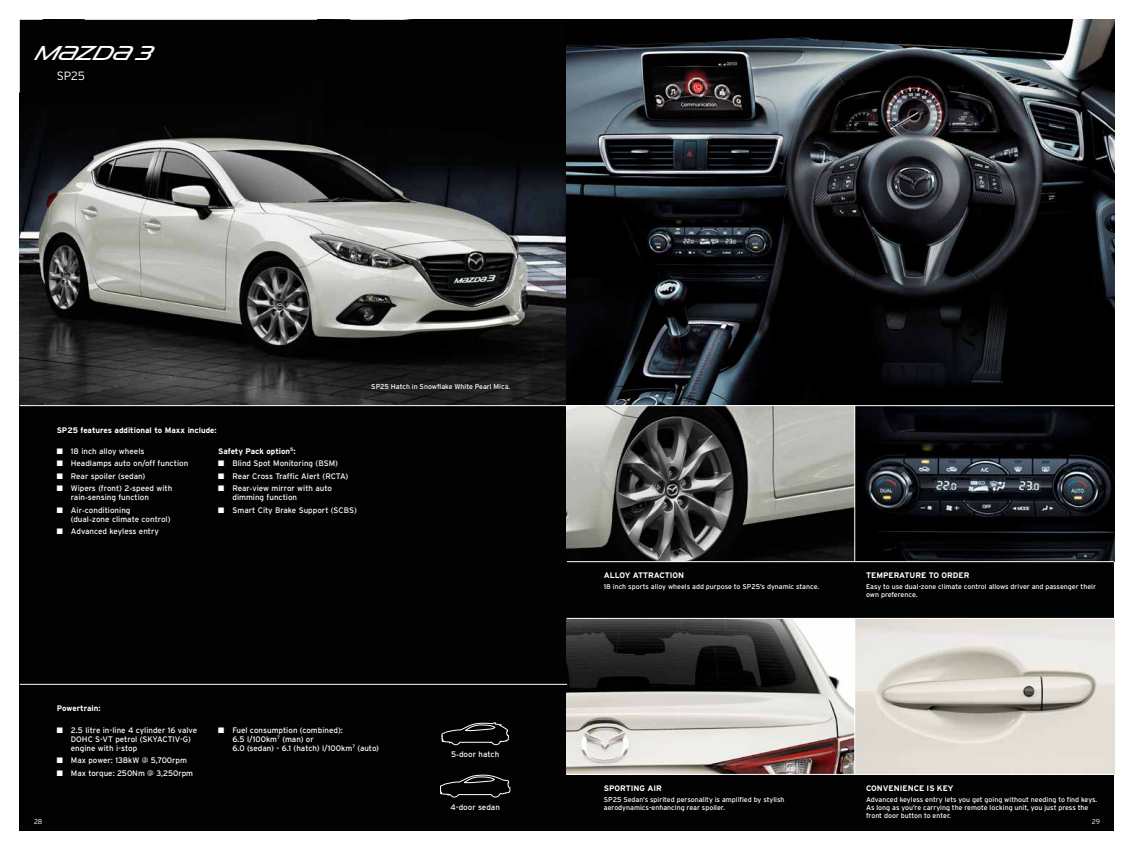
<style>
.page{position:relative;width:1134px;height:851px;background:#fff}
.page>*{position:absolute;margin:0;border:0;box-sizing:border-box;transform-origin:0 0}
.t1{font:20px "Mazda";color:#fff}
.t2{font:300 12px "Interstate";color:#fff}
.t3{font:8px/9px "Interstate";color:#fff}
.t4{font:700 8px "Interstate";color:#fff}
.t5{font:7px/8px "Interstate";color:#fff}
.t6{font:300 7px "Interstate";color:#fff}
</style>
<div class="page">
<div style="left:20px;top:20px;width:1094px;height:811px;background:#020203"></div>
<img style="left:20px;top:20px;width:1094px;height:385px">
<img style="left:567px;top:406px;width:547px;height:155px">
<img style="left:567px;top:619px;width:547px;height:154px">
<hr style="left:20px;top:405px;width:1094px;height:1px;background:#fff">
<hr style="left:567px;top:561px;width:547px;height:1px;background:#fff">
<hr style="left:567px;top:618px;width:547px;height:1px;background:#fff">
<hr style="left:567px;top:773px;width:547px;height:1px;background:#fff">
<hr style="left:854px;top:405px;width:1px;height:156px;background:#fff">
<hr style="left:854px;top:618px;width:1px;height:156px;background:#fff">
<hr style="left:20px;top:683px;width:547px;height:1px;background:#fff">
<svg style="left:20px;top:20px;width:399px;height:85px"></svg>
<svg style="left:442px;top:722px;width:67px;height:23px"></svg>
<svg style="left:440px;top:774px;width:70px;height:23px"></svg>
<h1 class="t1" style="left:37px;top:42px;width:118px">m{zd{ 3</h1>
<h2 class="t2" style="left:57px;top:69px;width:30px">SP25</h2>
<p class="t4" style="left:57px;top:425px;width:162px">SP25 features additional to Maxx include:</p>
<p class="t3" style="left:57px;top:446px;width:89px">■ 18 inch alloy wheels</p>
<p class="t3" style="left:57px;top:459px;width:133px">■ Headlamps auto on/off function</p>
<p class="t3" style="left:57px;top:471px;width:90px">■ Rear spoiler (sedan)</p>
<p class="t3" style="left:71px;top:484px;width:103px;text-indent:-14px">■ Wipers (front) 2-speed with rain-sensing function</p>
<p class="t3" style="left:71px;top:505px;width:101px;text-indent:-14px">■ Air-conditioning (dual-zone climate control)</p>
<p class="t3" style="left:57px;top:527px;width:104px">■ Advanced keyless entry</p>
<p class="t4" style="left:218px;top:446px;width:79px">Safety Pack option<sup>5</sup>:</p>
<p class="t3" style="left:218px;top:459px;width:121px">■ Blind Spot Monitoring (BSM)</p>
<p class="t3" style="left:218px;top:471px;width:132px">■ Rear Cross Traffic Alert (RCTA)</p>
<p class="t3" style="left:232px;top:484px;width:101px;text-indent:-14px">■ Rear-view mirror with auto dimming function</p>
<p class="t3" style="left:218px;top:505px;width:140px">■ Smart City Brake Support (SCBS)</p>
<p class="t5" style="left:371px;top:382px;width:140px">SP25 Hatch in Snowflake White Pearl Mica.</p>
<p class="t4" style="left:57px;top:704px;width:46px">Powertrain:</p>
<p class="t3" style="left:71px;top:725px;width:128px;text-indent:-14px">■ 2.5 litre in-line 4 cylinder 16 valve<br>DOHC S-VT petrol (SKYACTIV-G) engine with i-stop</p>
<p class="t3" style="left:57px;top:755px;width:132px">■ Max power: 138kW @ 5,700rpm</p>
<p class="t3" style="left:57px;top:768px;width:138px">■ Max torque: 250Nm @ 3,250rpm</p>
<p class="t3" style="left:232px;top:725px;width:148px;text-indent:-14px">■ Fuel consumption (combined):<br>6.5 l/100km<sup>7</sup> (man) or<br>6.0 (sedan) - 6.1 (hatch) l/100km<sup>7</sup> (auto)</p>
<p class="t3" style="left:451px;top:749px;width:50px">5-door hatch</p>
<p class="t4" style="left:604px;top:570px;width:82px">ALLOY ATTRACTION</p>
<p class="t5" style="left:604px;top:582px;width:217px">18 inch sports alloy wheels add purpose to SP25’s dynamic stance.</p>
<p class="t4" style="left:866px;top:570px;width:105px">TEMPERATURE TO ORDER</p>
<p class="t5" style="left:866px;top:582px;width:231px">Easy to use dual-zone climate control allows driver and passenger their own preference.</p>
<p class="t4" style="left:604px;top:783px;width:60px">SPORTING AIR</p>
<p class="t5" style="left:604px;top:795px;width:182px">SP25 Sedan’s spirited personality is amplified by stylish aerodynamics-enhancing rear spoiler.</p>
<p class="t4" style="left:866px;top:783px;width:89px">CONVENIENCE IS KEY</p>
<p class="t5" style="left:866px;top:795px;width:233px">Advanced keyless entry lets you get going without needing to find keys.<br>As long as you’re carrying the remote locking unit, you just press the front door button to enter.</p>
<p class="t3" style="left:450px;top:802px;width:51px">4-door sedan</p>
<p class="t6" style="left:34px;top:817px;width:10px">28</p>
<p class="t6" style="left:1092px;top:817px;width:10px">29</p>
</div>
